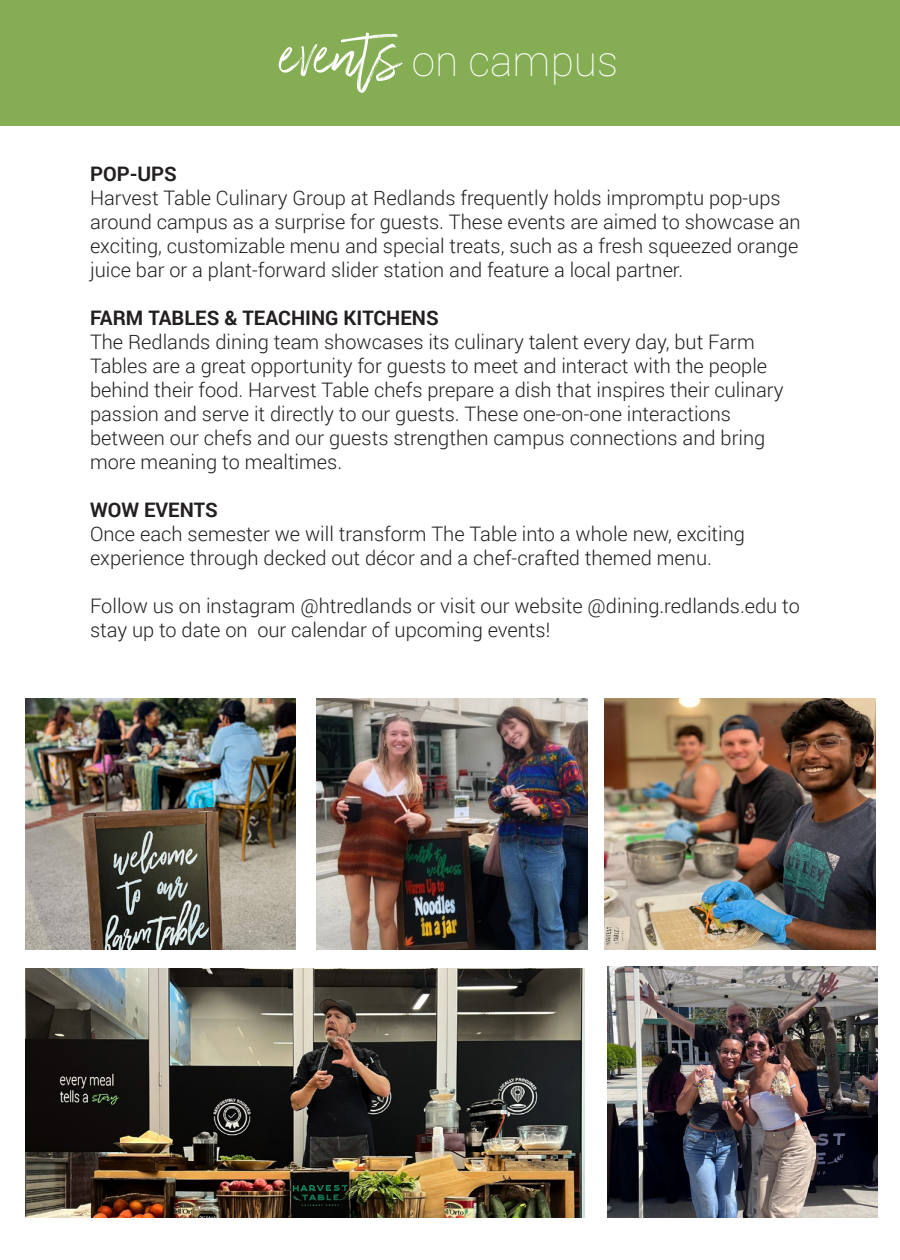
<style>
.page{position:relative;width:900px;height:1260px;background:#fff}
.page>*{position:absolute;margin:0;border:0;box-sizing:border-box;transform-origin:0 0}
.t1{font:112.5px "Wilderness Typeface";color:#fff}
.t2{font:100 42.5px "Roboto";color:#fff}
.t3{font:300 20px/24px "Roboto";color:#231f20}
.t4{font:700 20px "Roboto";color:#231f20}
</style>
<div class="page">
<div style="left:0;top:0;width:900px;height:126px;background:#85ad53"></div>
<img style="left:25px;top:699px;width:271px;height:251px">
<img style="left:605px;top:698px;width:270px;height:252px">
<img style="left:317px;top:699px;width:270px;height:251px">
<img style="left:607px;top:967px;width:271px;height:251px">
<img style="left:25px;top:969px;width:560px;height:249px">
<p class="t1" style="left:281px;top:0;width:124px">events</p>
<p class="t2" style="left:412px;top:31px;width:208px">on campus</p>
<p class="t4" style="left:90px;top:160px;width:88px">POP-UPS</p>
<p class="t3" style="left:90px;top:185px;width:712px">Harvest Table Culinary Group at Redlands frequently holds impromptu pop-ups around campus as a surprise for guests. These events are aimed to showcase an exciting, customizable menu and special treats, such as a fresh squeezed orange juice bar or a plant-forward slider station and feature a local partner.</p>
<p class="t4" style="left:90px;top:304px;width:350px">FARM TABLES &amp; TEACHING KITCHENS</p>
<p class="t3" style="left:90px;top:329px;width:666px">The Redlands dining team showcases its culinary talent every day, but Farm</p>
<p class="t3" style="left:90px;top:353px;width:695px">Tables are a great opportunity for guests to meet and interact with the people behind their food. Harvest Table chefs prepare a dish that inspires their culinary passion and serve it directly to our guests. These one-on-one interactions</p>
<p class="t3" style="left:90px;top:425px;width:677px">between our chefs and our guests strengthen campus connections and bring more meaning to mealtimes.</p>
<p class="t4" style="left:90px;top:496px;width:129px">WOW EVENTS</p>
<p class="t3" style="left:90px;top:521px;width:657px">Once each semester we will transform The Table into a whole new, exciting</p>
<p class="t3" style="left:90px;top:545px;width:623px">experience through decked out décor and a chef-crafted themed menu.</p>
<p class="t3" style="left:90px;top:593px;width:711px">Follow us on instagram @htredlands or visit our website @dining.redlands.edu to stay up to date on our calendar of upcoming events!</p>
</div>
